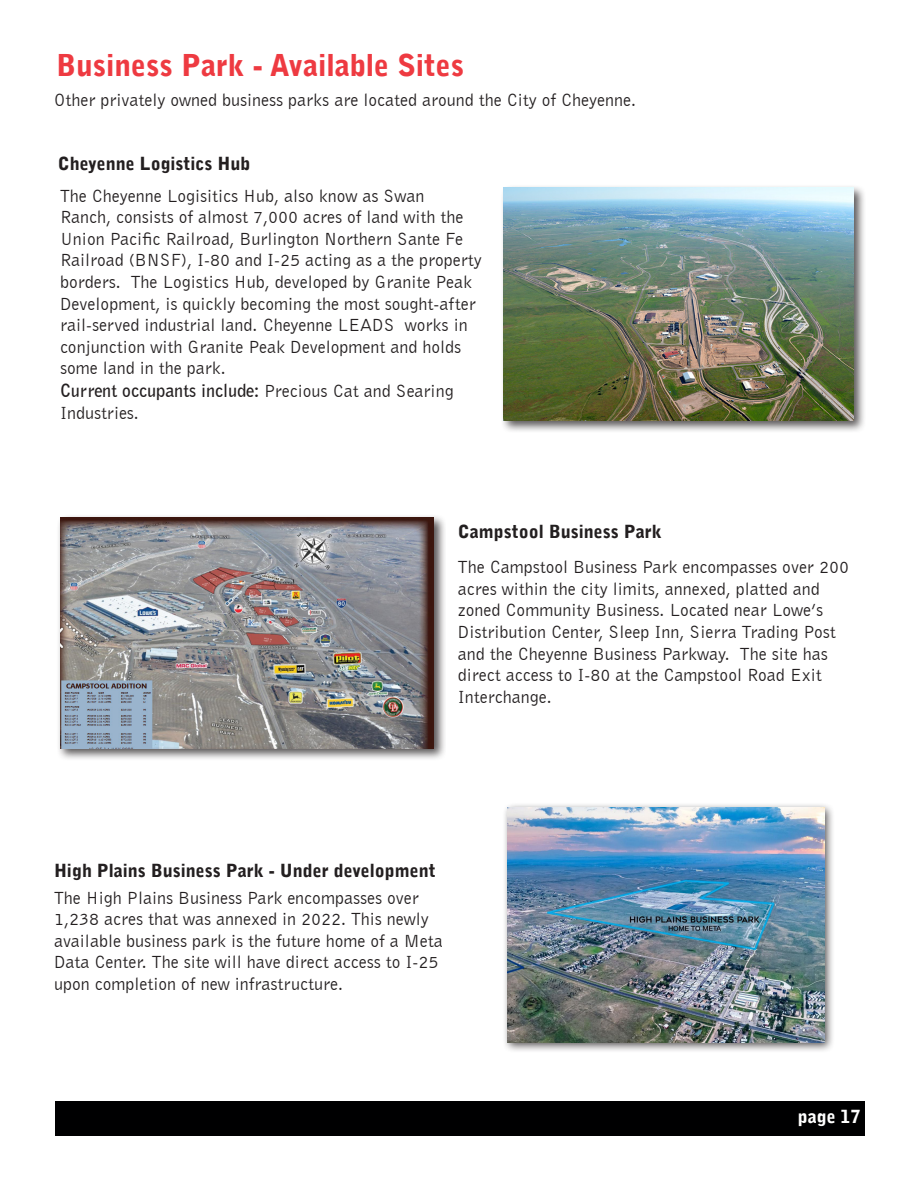
<style>
.page{position:relative;width:918px;height:1188px;background:#fff}
.page>*{position:absolute;margin:0;border:0;box-sizing:border-box;transform-origin:0 0}
.t1{font:900 30px "Bell Gothic";color:#ee3a41}
.t2{font:18px/21.6px "Bell Gothic BT";color:#231f20}
.t3{font:900 18px "Bell Gothic";color:#231f20}
.t4{font:900 18px "Bell Gothic";color:#fff}
.s1{font-weight:700}
</style>
<div class="page">
<div style="left:57px;top:514px;width:389px;height:247px;background:#231f20;opacity:.75"></div>
<img style="left:60px;top:518px;width:374px;height:230px">
<div style="left:500px;top:184px;width:367px;height:249px;background:#231f20;opacity:.75"></div>
<img style="left:503px;top:188px;width:351px;height:233px">
<div style="left:56px;top:1101px;width:810px;height:35px;background:#000001"></div>
<div style="left:502px;top:802px;width:333px;height:252px;background:#231f20;opacity:.75"></div>
<img style="left:508px;top:808px;width:317px;height:235px">
<p class="t1" style="left:56px;top:48px;width:409px">Business Park - Available Sites</p>
<p class="t2" style="left:55px;top:89px;width:583px">Other privately owned business parks are located around the City of Cheyenne.</p>
<p class="t3" style="left:58px;top:153px;width:194px">Cheyenne Logistics Hub</p>
<p class="t2" style="left:60px;top:184px;width:423px">The Cheyenne Logisitics Hub, also know as Swan<br>Ranch, consists of almost 7,000 acres of land with the Union Pacific Railroad, Burlington Northern Sante Fe Railroad (BNSF), I-80 and I-25 acting as a the property borders. The Logistics Hub, developed by Granite Peak Development, is quickly becoming the most sought-after rail-served industrial land. Cheyenne LEADS works in conjunction with Granite Peak Development and holds some land in the park.</p>
<p class="t2" style="left:60px;top:380px;width:395px"><span class="s1">Current occupants include:</span> Precious Cat and Searing<br>Industries.</p>
<p class="t3" style="left:458px;top:521px;width:205px">Campstool Business Park</p>
<p class="t2" style="left:458px;top:556px;width:393px">The Campstool Business Park encompasses over 200 acres within the city limits, annexed, platted and zoned Community Business. Located near Lowe’s Distribution Center, Sleep Inn, Sierra Trading Post and the Cheyenne Business Parkway. The site has direct access to I-80 at the Campstool Road Exit Interchange.</p>
<p class="t3" style="left:54px;top:860px;width:383px">High Plains Business Park - Under development</p>
<p class="t2" style="left:54px;top:886px;width:390px">The High Plains Business Park encompasses over 1,238 acres that was annexed in 2022. This newly available business park is the future home of a Meta Data Center. The site will have direct access to I-25 upon completion of new infrastructure.</p>
<p class="t4" style="left:798px;top:1106px;width:64px">page 17</p>
</div>
